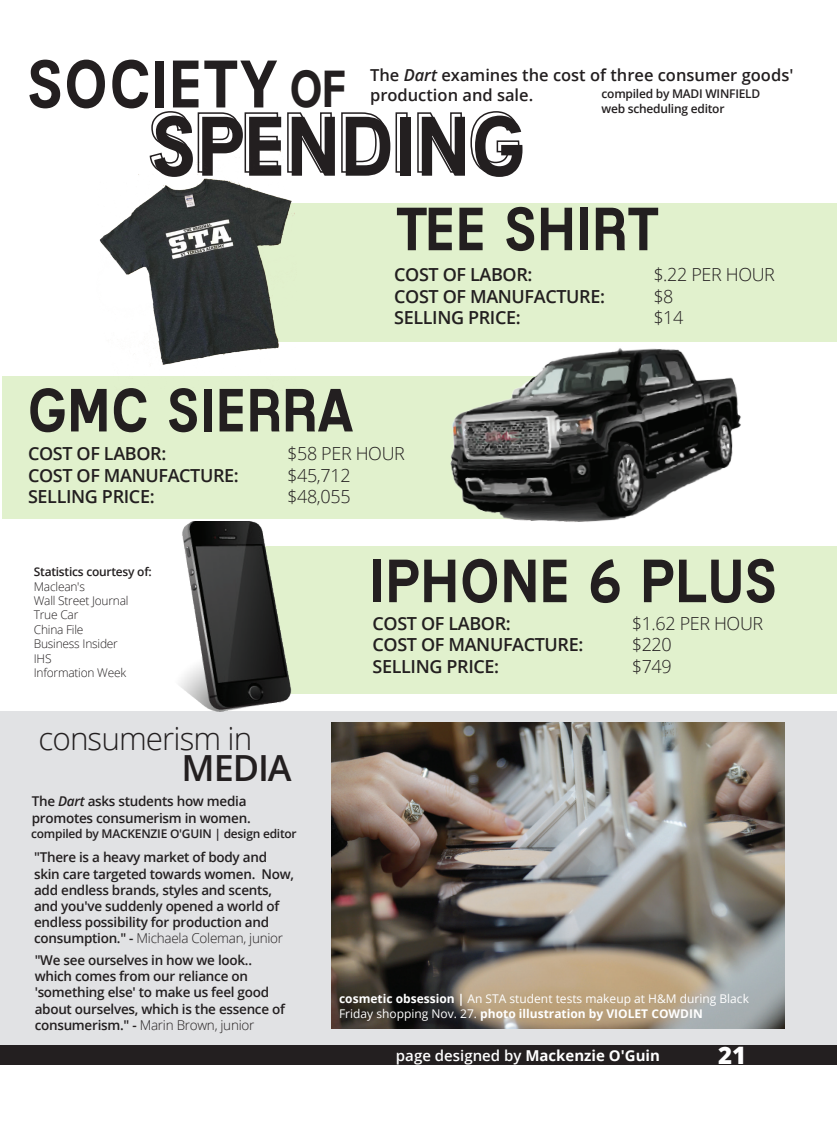
<style>
.page{position:relative;width:837px;height:1134px;background:#fff}
.page>*{position:absolute;margin:0;border:0;box-sizing:border-box;transform-origin:0 0}
.t1{font:81px "Mixolydian Titling Rg";color:#231f20}
.t2{font:64.5px "Mixolydian Titling Rg";color:#231f20}
.t3{font:58.5px "Mixolydian Titling Rg";color:#231f20}
.t4{font:49.5px "Mixolydian Titling Rg";color:#231f20}
.t5{font:600 36px "Open Sans";letter-spacing:-.03em;color:#231f20}
.t6{font:300 31.5px "Open Sans";letter-spacing:-.03em;color:#231f20}
.t7{font:800 24px "Open Sans";color:#fff}
.t8{font:600 18px "Open Sans";letter-spacing:-.02em;color:#231f20}
.t9{font:300 18px "Open Sans";letter-spacing:-.02em;color:#231f20}
.t10{font:600 16.5px/19.8px "Open Sans";color:#231f20}
.t11{font:700 15px "Open Sans";color:#fff}
.t12{font:600 13.5px/16.2px "Open Sans";letter-spacing:-.02em;color:#231f20}
.t13{font:12px/14.4px "Open Sans";color:#fff}
.t14{font:600 12px "Open Sans";letter-spacing:-.02em;color:#231f20}
.t15{font:300 12px "Open Sans";letter-spacing:-.02em;color:#231f20}
.s1{font-style:italic}
.s2{font-weight:300}
.s3{font-weight:700}
.s4{font-weight:600}
</style>
<div class="page">
<div style="left:0;top:712px;width:837px;height:349px;background:#e1e2e4"></div>
<div style="left:222px;top:204px;width:615px;height:138px;background:#e1f1cd"></div>
<div style="left:0;top:1046px;width:837px;height:19px;background:#231f20"></div>
<svg style="left:151px;top:111px;width:39px;height:41px"></svg>
<svg style="left:197px;top:112px;width:82px;height:40px"></svg>
<svg style="left:287px;top:112px;width:45px;height:61px"></svg>
<svg style="left:341px;top:112px;width:47px;height:61px"></svg>
<div style="left:396px;top:112px;width:12px;height:61px;border:2px solid #231f20"></div>
<svg style="left:417px;top:112px;width:45px;height:61px"></svg>
<svg style="left:470px;top:111px;width:50px;height:63px"></svg>
<div style="left:2px;top:376px;width:609px;height:143px;background:#e1f1cd"></div>
<img style="left:99px;top:152px;width:197px;height:213px">
<img style="left:450px;top:348px;width:291px;height:174px">
<img style="left:332px;top:723px;width:452px;height:305px">
<div style="left:258px;top:546px;width:579px;height:148px;background:#e1f1cd"></div>
<img style="left:179px;top:522px;width:113px;height:189px">
<p class="t2" style="left:27px;top:45px;width:252px">SOCIETY</p>
<p class="t4" style="left:289px;top:60px;width:59px">OF</p>
<p class="t10" style="left:370px;top:65px;width:425px">The <span class="s1">Dart</span> examines the cost of three consumer goods' production and sale.</p>
<p class="t14" style="left:602px;top:86px;width:160px">compiled by MADI WINFIELD</p>
<p class="t14" style="left:602px;top:100px;width:124px">web scheduling editor</p>
<p class="t1" style="left:151px;top:98px;width:376px">SPENDING</p>
<p class="t3" style="left:395px;top:194px;width:266px">TEE SHIRT</p>
<p class="t3" style="left:27px;top:375px;width:328px">GMC SIERRA</p>
<p class="t8" style="left:394px;top:262px;width:140px">COST OF LABOR:</p>
<p class="t9" style="left:653px;top:262px;width:123px">$.22 PER HOUR</p>
<p class="t8" style="left:394px;top:284px;width:212px">COST OF MANUFACTURE:</p>
<p class="t9" style="left:653px;top:284px;width:22px">$8</p>
<p class="t8" style="left:394px;top:305px;width:128px">SELLING PRICE:</p>
<p class="t9" style="left:653px;top:305px;width:32px">$14</p>
<p class="t8" style="left:28px;top:441px;width:140px">COST OF LABOR:</p>
<p class="t9" style="left:287px;top:441px;width:119px">$58 PER HOUR</p>
<p class="t8" style="left:28px;top:463px;width:212px">COST OF MANUFACTURE:</p>
<p class="t9" style="left:287px;top:463px;width:65px">$45,712</p>
<p class="t8" style="left:28px;top:485px;width:128px">SELLING PRICE:</p>
<p class="t9" style="left:287px;top:485px;width:65px">$48,055</p>
<p class="t14" style="left:34px;top:564px;width:119px">Statistics courtesy of:</p>
<p class="t15" style="left:34px;top:578px;width:53px">Maclean's</p>
<p class="t15" style="left:34px;top:592px;width:96px">Wall Street Journal</p>
<p class="t15" style="left:34px;top:607px;width:46px">True Car</p>
<p class="t15" style="left:34px;top:621px;width:51px">China File</p>
<p class="t15" style="left:34px;top:636px;width:86px">Business Insider</p>
<p class="t15" style="left:34px;top:650px;width:19px">IHS</p>
<p class="t15" style="left:34px;top:664px;width:94px">Information Week</p>
<p class="t6" style="left:38px;top:717px;width:215px">consumerism in</p>
<p class="t5" style="left:182px;top:743px;width:112px">MEDIA</p>
<p class="t12" style="left:32px;top:793px;width:220px">The <span class="s1">Dart</span> asks students how media promotes consumerism in women.</p>
<p class="t12" style="left:34px;top:849px;width:262px">"There is a heavy market of body and skin care targeted towards women. Now, add endless brands, styles and scents, and you've suddenly opened a world of endless possibility for production and consumption." - <span class="s2">Michaela Coleman, junior</span></p>
<p class="t12" style="left:35px;top:952px;width:252px">"We see ourselves in how we look.. which comes from our reliance on 'something else' to make us feel good about ourselves, which is the essence of consumerism." - <span class="s2">Marin Brown, junior</span></p>
<p class="t14" style="left:31px;top:825px;width:267px">compiled by MACKENZIE O'GUIN | design editor</p>
<p class="t3" style="left:369px;top:546px;width:409px">IPHONE 6 PLUS</p>
<p class="t8" style="left:373px;top:611px;width:140px">COST OF LABOR:</p>
<p class="t9" style="left:632px;top:611px;width:133px">$1.62 PER HOUR</p>
<p class="t8" style="left:373px;top:633px;width:212px">COST OF MANUFACTURE:</p>
<p class="t9" style="left:632px;top:633px;width:42px">$220</p>
<p class="t8" style="left:373px;top:654px;width:128px">SELLING PRICE:</p>
<p class="t9" style="left:632px;top:654px;width:42px">$749</p>
<p class="t13" style="left:339px;top:991px;width:411px"><span class="s3">cosmetic obsession |</span> An STA student tests makeup at H&amp;M during Black<br>Friday shopping Nov. 27. <span class="s3">photo illustration by VIOLET COWDIN</span></p>
<p class="t11" style="left:396px;top:1045px;width:266px"><span class="s4">page designed by</span> Mackenzie O'Guin</p>
<p class="t7" style="left:718px;top:1037px;width:30px">21</p>
</div>
